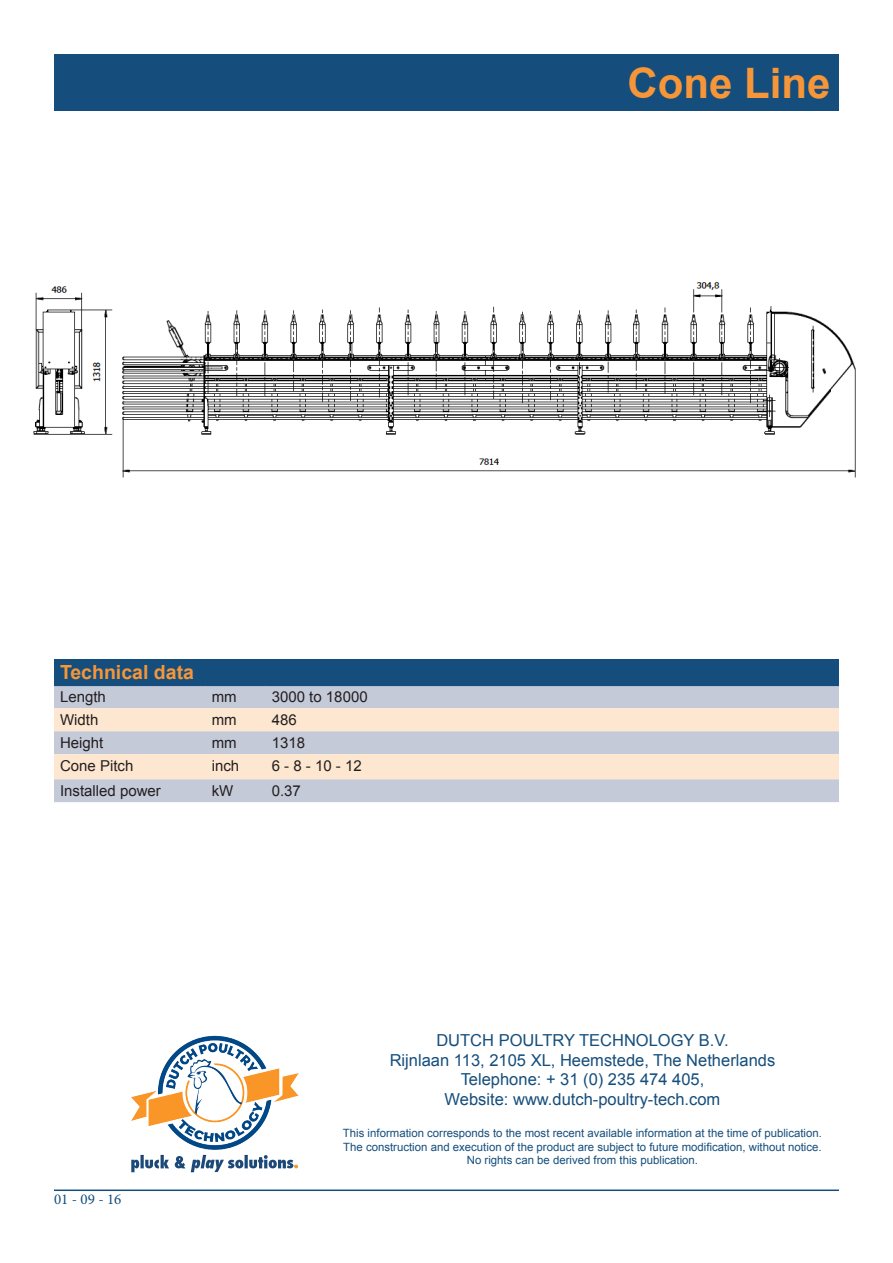
<style>
.page{position:relative;width:893px;height:1263px;background:#fff}
.page>*{position:absolute;margin:0;border:0;box-sizing:border-box;transform-origin:0 0}
.t1{font:700 42px "Arial";color:#f79638}
.t2{font:700 19.5px "Arial";color:#f79638}
.t3{font:16.5px "Arial";color:#154e7c}
.t4{font:15px "Arial";color:#231f20}
.t5{font:15px "Minion Pro";color:#154e7c}
.t6{font:11.4px "Arial";color:#154e7c}
</style>
<div class="page">
<div style="left:54px;top:54px;width:785px;height:57px;background:#154e7c"></div>
<img style="left:131px;top:1035px;width:168px;height:138px">
<img style="left:140px;top:1155px;width:153px;height:13px">
<img style="left:33px;top:282px;width:823px;height:196px">
<div style="left:54px;top:659px;width:785px;height:26px;background:#154e7c"></div>
<div style="left:54px;top:686px;width:785px;height:116px;background:#c5cad9"></div>
<svg style="left:54px;top:708px;width:785px;height:71px;background:#ebddd3"></svg>
<hr style="left:54px;top:685px;width:152px;height:1px;background:#154e7c">
<hr style="left:206px;top:685px;width:60px;height:1px;background:#154e7c">
<hr style="left:266px;top:685px;width:573px;height:1px;background:#154e7c">
<hr style="left:54px;top:1189px;width:785px;height:2px;background:#154e7c">
<p class="t2" style="left:60px;top:659px;width:136px">Technical data</p>
<p class="t4" style="left:60px;top:687px;width:47px">Length</p>
<p class="t4" style="left:212px;top:687px;width:26px">mm</p>
<p class="t4" style="left:272px;top:687px;width:97px">3000 to 18000</p>
<p class="t4" style="left:60px;top:710px;width:40px">Width</p>
<p class="t4" style="left:212px;top:710px;width:26px">mm</p>
<p class="t4" style="left:272px;top:710px;width:27px">486</p>
<p class="t4" style="left:60px;top:733px;width:45px">Height</p>
<p class="t4" style="left:212px;top:733px;width:26px">mm</p>
<p class="t4" style="left:272px;top:733px;width:35px">1318</p>
<p class="t4" style="left:60px;top:756px;width:75px">Cone Pitch</p>
<p class="t4" style="left:212px;top:756px;width:29px">inch</p>
<p class="t4" style="left:272px;top:756px;width:92px">6 - 8 - 10 - 12</p>
<p class="t4" style="left:60px;top:781px;width:102px">Installed power</p>
<p class="t4" style="left:212px;top:781px;width:23px">kW</p>
<p class="t4" style="left:272px;top:781px;width:31px">0.37</p>
<p class="t1" style="left:627px;top:55px;width:205px">Cone Line</p>
<p class="t5" style="left:54px;top:1189px;width:69px">01 - 09 - 16</p>
<p class="t3" style="left:436px;top:1029px;width:294px">DUTCH POULTRY TECHNOLOGY B.V.</p>
<p class="t3" style="left:390px;top:1049px;width:387px">Rijnlaan 113, 2105 XL, Heemstede, The Netherlands</p>
<p class="t3" style="left:461px;top:1069px;width:245px">Telephone: + 31 (0) 235 474 405,</p>
<p class="t3" style="left:445px;top:1088px;width:277px">Website: www.dutch-poultry-tech.com</p>
<p class="t6" style="left:343px;top:1125px;width:481px">This information corresponds to the most recent available information at the time of publication.</p>
<p class="t6" style="left:343px;top:1139px;width:480px">The construction and execution of the product are subject to future modification, without notice.</p>
<p class="t6" style="left:467px;top:1153px;width:233px">No rights can be derived from this publication.</p>
</div>
